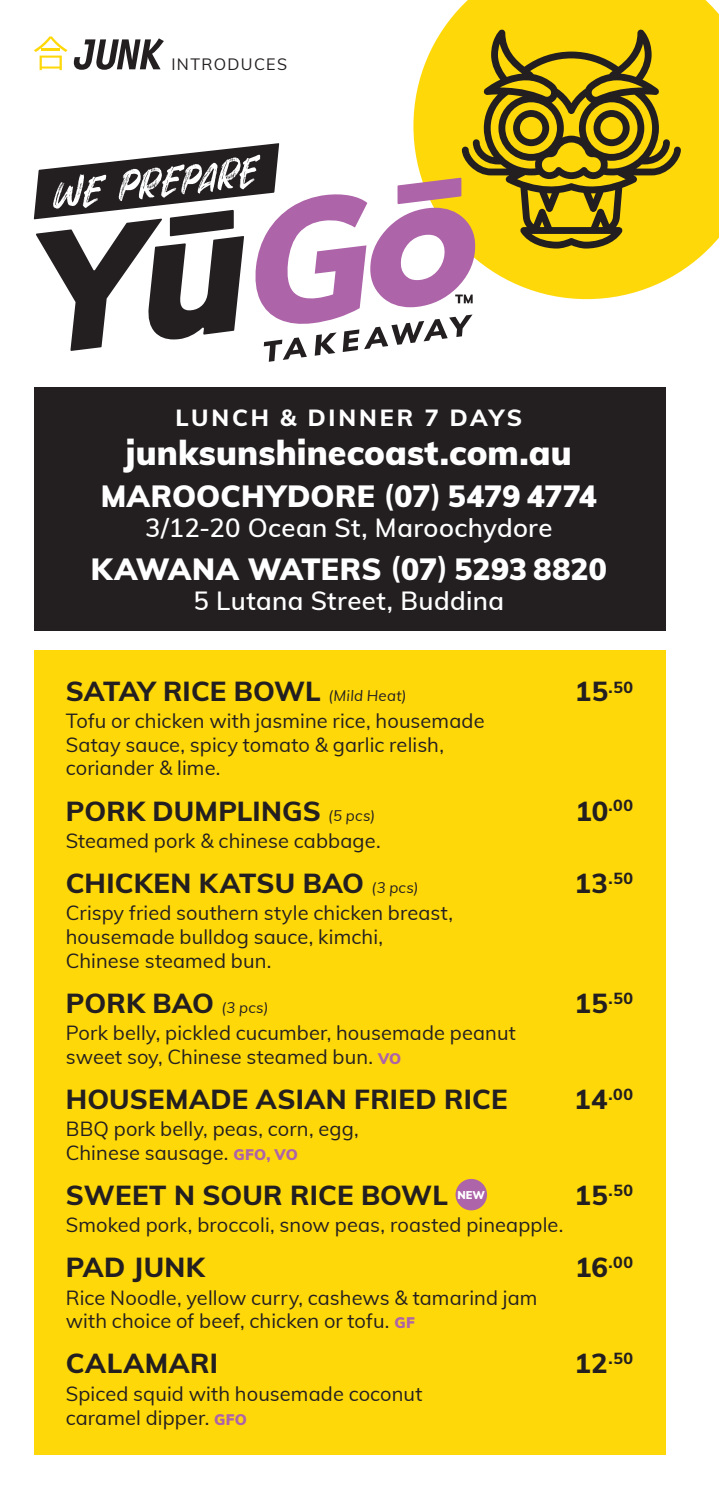
<style>
.page{position:relative;width:719px;height:1494px;background:#fff}
.page>*{position:absolute;margin:0;border:0;box-sizing:border-box;transform-origin:0 0}
.t1{font:900 33.75px "Muli";letter-spacing:.005em;color:#fff}
.t2{font:900 30px "Muli";letter-spacing:.005em;color:#fff}
.t3{font:800 27.5px "Muli";letter-spacing:.005em;color:#231f20}
.t4{font:600 25.75px "Muli";letter-spacing:.015em;color:#fff}
.t5{font:800 23.25px "Muli";letter-spacing:.12em;color:#fff}
.t6{font:20px/23.8px "Muli";letter-spacing:.005em;color:#231f20}
.t7{font:800 16px "Muli";letter-spacing:.035em;color:#231f20}
.t8{font:16px "Muli";letter-spacing:.08em;color:#231f20}
.t9{font:900 11px "Muli";color:#fff}
.s1{font-weight:700}
.s2{font-weight:400;font-style:italic;font-size:15px}
.s3{font-size:27.5px}
.s4{font-weight:900;font-size:15px;color:#ad64a8}
</style>
<div class="page">
<div style="left:34px;top:387px;width:631px;height:243px;background:#231f20"></div>
<svg style="left:413px;top:0;width:305px;height:299px;fill:#ffd80a"></svg>
<svg style="left:461px;top:29px;width:219px;height:219px;background:#b69b11"></svg>
<svg style="left:34px;top:143px;width:442px;height:219px"></svg>
<div style="left:34px;top:651px;width:631px;height:803px;background:#ffd80a"></div>
<div style="left:455px;top:1178px;width:32px;height:32px;background:#ad64a8;border-radius:50%"></div>
<svg style="left:34px;top:36px;width:34px;height:34px"></svg>
<svg style="left:74px;top:38px;width:90px;height:32px"></svg>
<p class="t8" style="left:171px;top:54px;width:117px">INTRODUCES</p>
<p class="t5" style="left:175px;top:403px;width:348px">LUNCH &amp; DINNER 7 DAYS</p>
<h1 class="t1" style="left:126px;top:431px;width:447px">junksunshinecoast.com.au</h1>
<h2 class="t2" style="left:101px;top:477px;width:497px">MAROOCHYDORE <span class="s1">(</span>07<span class="s1">)</span> 5479 4774</h2>
<p class="t4" style="left:145px;top:511px;width:409px">3/12-20 Ocean St, Maroochydore</p>
<h2 class="t2" style="left:91px;top:549px;width:517px">KAWANA WATERS <span class="s1">(</span>07<span class="s1">)</span> 5293 8820</h2>
<p class="t4" style="left:193px;top:584px;width:312px">5 Lutana Street, Buddina</p>
<h3 class="t3" style="left:66px;top:673px;width:342px">SATAY RICE BOWL <span class="s2">(Mild Heat)</span></h3>
<p class="t7" style="left:574px;top:676px;width:60px"><span class="s3">15</span>.50</p>
<p class="t6" style="left:66px;top:708px;width:420px">Tofu or chicken with jasmine rice, housemade<br>Satay sauce, spicy tomato &amp; garlic relish, coriander &amp; lime.</p>
<h3 class="t3" style="left:66px;top:792px;width:311px">PORK DUMPLINGS <span class="s2">(5 pcs)</span></h3>
<p class="t7" style="left:575px;top:795px;width:59px"><span class="s3">10</span>.00</p>
<p class="t6" style="left:66px;top:828px;width:316px">Steamed pork &amp; chinese cabbage.</p>
<h3 class="t3" style="left:66px;top:865px;width:354px">CHICKEN KATSU BAO <span class="s2">(3 pcs)</span></h3>
<p class="t7" style="left:574px;top:867px;width:60px"><span class="s3">13</span>.50</p>
<p class="t6" style="left:66px;top:900px;width:388px">Crispy fried southern style chicken breast, housemade bulldog sauce, kimchi,<br>Chinese steamed bun.</p>
<h3 class="t3" style="left:66px;top:985px;width:204px">PORK BAO <span class="s2">(3 pcs)</span></h3>
<p class="t7" style="left:574px;top:987px;width:60px"><span class="s3">15</span>.50</p>
<p class="t6" style="left:66px;top:1020px;width:451px">Pork belly, pickled cucumber, housemade peanut sweet soy, Chinese steamed bun. <span class="s4">VO</span></p>
<h3 class="t3" style="left:66px;top:1081px;width:443px">HOUSEMADE ASIAN FRIED RICE</h3>
<p class="t7" style="left:574px;top:1083px;width:61px"><span class="s3">14</span>.00</p>
<p class="t6" style="left:66px;top:1116px;width:294px">BBQ pork belly, peas, corn, egg,<br>Chinese sausage. <span class="s4">GFO, VO</span></p>
<h3 class="t3" style="left:66px;top:1177px;width:383px">SWEET N SOUR RICE BOWL</h3>
<p class="t7" style="left:574px;top:1179px;width:60px"><span class="s3">15</span>.50</p>
<p class="t6" style="left:66px;top:1212px;width:499px">Smoked pork, broccoli, snow peas, roasted pineapple.</p>
<h3 class="t3" style="left:66px;top:1249px;width:140px">PAD JUNK</h3>
<p class="t7" style="left:574px;top:1251px;width:60px"><span class="s3">16</span>.00</p>
<p class="t6" style="left:66px;top:1284px;width:473px">Rice Noodle, yellow curry, cashews &amp; tamarind jam with choice of beef, chicken or tofu. <span class="s4">GF</span></p>
<h3 class="t3" style="left:66px;top:1345px;width:154px">CALAMARI</h3>
<p class="t7" style="left:574px;top:1347px;width:60px"><span class="s3">12</span>.50</p>
<p class="t6" style="left:66px;top:1380px;width:358px">Spiced squid with housemade coconut caramel dipper. <span class="s4">GFO</span></p>
<p class="t9" style="left:457px;top:1187px;width:29px">NEW</p>
</div>
